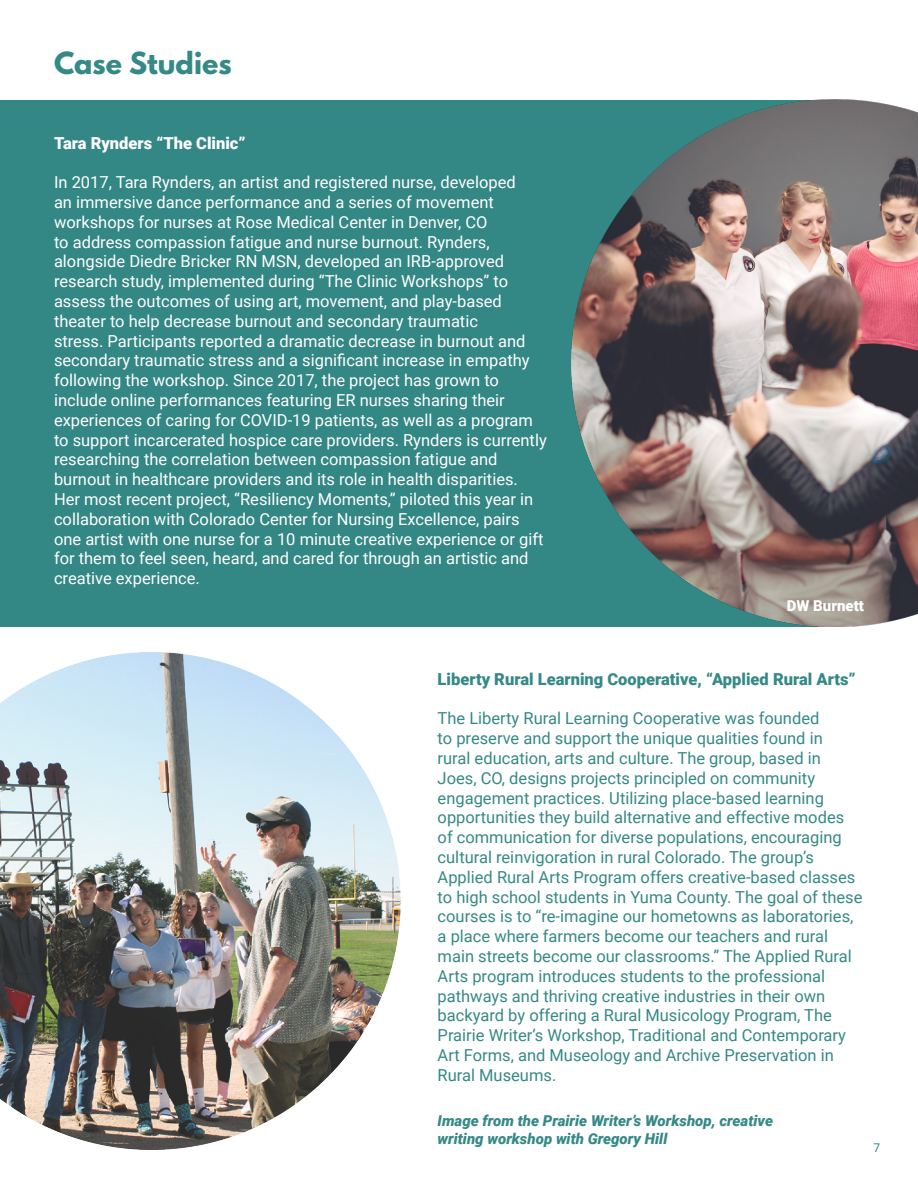
<style>
.page{position:relative;width:918px;height:1188px;background:#fff}
.page>*{position:absolute;margin:0;border:0;box-sizing:border-box;transform-origin:0 0}
.t1{font:700 27px "League Spartan";color:#358986}
.t2{font:16.5px/19.8px "Roboto";color:#fff}
.t3{font:16.5px/19.8px "Roboto";color:#358986}
.t4{font:900 16.5px "Roboto";color:#358986}
.t5{font:900 16.5px "Roboto";color:#fff}
.t6{font:italic 900 15px/18px "Roboto";color:#358986}
.t7{font:900 15px "Roboto";color:#fff}
.t8{font:12px "Roboto";color:#358986}
</style>
<div class="page">
<div style="left:0;top:100px;width:824px;height:527px;background:#338785"></div>
<img style="left:571px;top:100px;width:347px;height:527px">
<img style="left:0;top:652px;width:400px;height:497px">
<p class="t1" style="left:54px;top:42px;width:179px">Case Studies</p>
<p class="t5" style="left:54px;top:131px;width:193px">Tara Rynders “The Clinic”</p>
<p class="t2" style="left:54px;top:172px;width:494px">In 2017, Tara Rynders, an artist and registered nurse, developed<br>an immersive dance performance and a series of movement workshops for nurses at Rose Medical Center in Denver, CO<br>to address compassion fatigue and nurse burnout. Rynders, alongside Diedre Bricker RN MSN, developed an IRB-approved research study, implemented during “The Clinic Workshops” to assess the outcomes of using art, movement, and play-based theater to help decrease burnout and secondary traumatic<br>stress. Participants reported a dramatic decrease in burnout and secondary traumatic stress and a significant increase in empathy following the workshop. Since 2017, the project has grown to include online performances featuring ER nurses sharing their experiences of caring for COVID-19 patients, as well as a program to support incarcerated hospice care providers. Rynders is currently researching the correlation between compassion fatigue and burnout in healthcare providers and its role in health disparities.<br>Her most recent project, “Resiliency Moments,” piloted this year in collaboration with Colorado Center for Nursing Excellence, pairs one artist with one nurse for a 10 minute creative experience or gift for them to feel seen, heard, and cared for through an artistic and creative experience.</p>
<p class="t7" style="left:787px;top:595px;width:79px">DW Burnett</p>
<p class="t4" style="left:438px;top:667px;width:419px">Liberty Rural Learning Cooperative, “Applied Rural Arts”</p>
<p class="t3" style="left:438px;top:708px;width:426px">The Liberty Rural Learning Cooperative was founded<br>to preserve and support the unique qualities found in<br>rural education, arts and culture. The group, based in Joes, CO, designs projects principled on community engagement practices. Utilizing place-based learning opportunities they build alternative and effective modes of communication for diverse populations, encouraging cultural reinvigoration in rural Colorado. The group’s Applied Rural Arts Program offers creative-based classes to high school students in Yuma County. The goal of these courses is to “re-imagine our hometowns as laboratories, a place where farmers become our teachers and rural main streets become our classrooms.” The Applied Rural Arts program introduces students to the professional pathways and thriving creative industries in their own backyard by offering a Rural Musicology Program, The Prairie Writer’s Workshop, Traditional and Contemporary Art Forms, and Museology and Archive Preservation in Rural Museums.</p>
<p class="t6" style="left:438px;top:1111px;width:337px">Image from the Prairie Writer’s Workshop, creative writing workshop with Gregory Hill</p>
<p class="t8" style="left:873px;top:1140px;width:8px">7</p>
</div>
